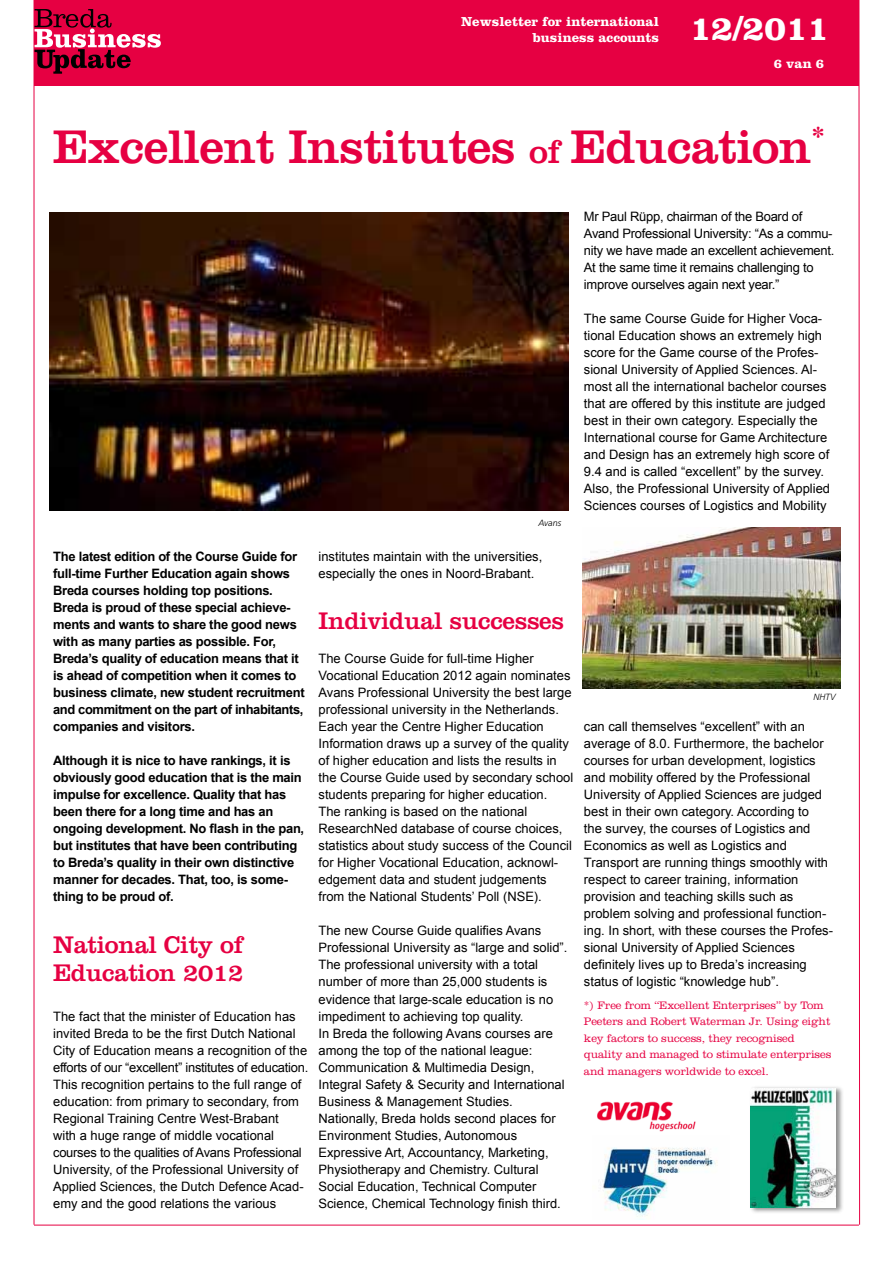
<style>
.page{position:relative;width:893px;height:1263px;background:#fff}
.page>*{position:absolute;margin:0;border:0;box-sizing:border-box;transform-origin:0 0}
.t1{font:48.9px "Clarendon LT Std";letter-spacing:-.01em;color:#e60042}
.t2{font:700 35.25px "Clarendon LT Std";color:#fff}
.t3{font:24.9px/28.3px "Clarendon LT Std";letter-spacing:-.01em;color:#e60042}
.t4{font:700 13.5px/16.5px "Clarendon LT Std";color:#fff;text-align:right}
.t5{font:12.9px/17px "Arial";color:#000}
.t6{font:700 12.9px/17px "Arial";letter-spacing:-.02em;color:#000}
.t7{font:12.9px/17px "Arial";letter-spacing:-.02em;color:#000}
.t8{font:300 11.25px/16.4px "Clarendon LT Std";letter-spacing:-.01em;color:#e60042}
.t9{font:italic 300 9px "Frutiger LT Std";color:#000}
.s1{font-size:33.9px}
</style>
<div class="page">
<svg style="left:858px;top:0;width:2px;height:1225px;background:#f280a0"></svg>
<hr style="left:34px;top:0;width:1px;height:1225px;background:#e60042">
<hr style="left:34px;top:1225px;width:825px;height:1px;background:#e60042">
<div style="left:34px;top:0;width:638px;height:85px;background:#e60042"></div>
<div style="left:592px;top:0;width:267px;height:85px;background:#e60042"></div>
<svg style="left:35px;top:9px;width:126px;height:65px"></svg>
<img style="left:50px;top:213px;width:519px;height:297px">
<img style="left:583px;top:527px;width:258px;height:162px">
<img style="left:597px;top:1101px;width:99px;height:31px">
<img style="left:602px;top:1147px;width:116px;height:70px">
<div style="left:749px;top:1085px;width:95px;height:129px;background:#000;opacity:.45"></div>
<img style="left:750px;top:1088px;width:86px;height:120px">
<p class="t4" style="left:461px;top:13px;width:200px">Newsletter for international business accounts</p>
<h2 class="t2" style="left:690px;top:7px;width:141px">12/2011</h2>
<p class="t4" style="left:774px;top:55px;width:52px">6 van 6</p>
<h1 class="t1" style="left:53px;top:118px;width:774px">Excellent Institutes <span class="s1">of</span> Education<sup>*</sup></h1>
<p class="t6" style="left:53px;top:549px;width:253px">The latest edition of the Course Guide for full-time Further Education again shows Breda courses holding top positions.<br>Breda is proud of these special achieve&shy;ments and wants to share the good news with as many parties as possible. For, Breda’s quality of education means that it is ahead of competition when it comes to business climate, new student recruitment and commitment on the part of inhabitants, companies and visitors.</p>
<p class="t6" style="left:53px;top:753px;width:253px">Although it is nice to have rankings, it is obviously good education that is the main impulse for excellence. Quality that has been there for a long time and has an ongoing development. No flash in the pan, but institutes that have been contributing to Breda’s quality in their own distinctive manner for decades. That, too, is some&shy;thing to be proud of.</p>
<h3 class="t3" style="left:53px;top:930px;width:192px">National City of<br>Education 2012</h3>
<p class="t5" style="left:53px;top:1008px;width:257px">The fact that the minister of Education has invited Breda to be the first Dutch National City of Education means a recognition of the efforts of our “excellent” institutes of education.<br>This recognition pertains to the full range of education: from primary to secondary, from Regional Training Centre West-Brabant<br>with a huge range of middle vocational courses to the qualities of Avans Professional University, of the Professional University of Applied Sciences, the Dutch Defence Acad&shy;emy and the good relations the various</p>
<p class="t9" style="left:538px;top:517px;width:24px">Avans</p>
<p class="t5" style="left:319px;top:548px;width:225px">institutes maintain with the universities, especially the ones in Noord-Brabant.</p>
<h3 class="t3" style="left:319px;top:607px;width:247px">Individual successes</h3>
<p class="t5" style="left:319px;top:650px;width:256px">The Course Guide for full-time Higher Vocational Education 2012 again nominates Avans Professional University the best large professional university in the Netherlands.<br>Each year the Centre Higher Education Information draws up a survey of the quality of higher education and lists the results in the Course Guide used by secondary school students preparing for higher education.<br>The ranking is based on the national ResearchNed database of course choices, statistics about study success of the Council for Higher Vocational Education, acknowl&shy;edgement data and student judgements from the National Students’ Poll (NSE).</p>
<p class="t5" style="left:319px;top:922px;width:250px">The new Course Guide qualifies Avans Professional University as “large and solid”.<br>The professional university with a total number of more than 25,000 students is evidence that large-scale education is no impediment to achieving top quality.<br>In Breda the following Avans courses are among the top of the national league:<br>Communication &amp; Multimedia Design, Integral Safety &amp; Security and International Business &amp; Management Studies.<br>Nationally, Breda holds second places for Environment Studies, Autonomous Expressive Art, Accountancy, Marketing, Physiotherapy and Chemistry. Cultural Social Education, Technical Computer Science, Chemical Technology finish third.</p>
<p class="t7" style="left:584px;top:208px;width:252px">Mr Paul Rüpp, chairman of the Board of Avand Professional University: “As a commu&shy;nity we have made an excellent achievement.<br>At the same time it remains challenging to improve ourselves again next year.”</p>
<p class="t5" style="left:584px;top:310px;width:248px">The same Course Guide for Higher Voca&shy;tional Education shows an extremely high score for the Game course of the Profes&shy;sional University of Applied Sciences. Al&shy;most all the international bachelor courses that are offered by this institute are judged best in their own category. Especially the International course for Game Architecture and Design has an extremely high score of 9.4 and is called “excellent” by the survey.<br>Also, the Professional University of Applied Sciences courses of Logistics and Mobility</p>
<p class="t9" style="left:814px;top:692px;width:24px">NHTV</p>
<p class="t5" style="left:584px;top:718px;width:251px">can call themselves “excellent” with an average of 8.0. Furthermore, the bachelor courses for urban development, logistics and mobility offered by the Professional University of Applied Sciences are judged best in their own category. According to<br>the survey, the courses of Logistics and Economics as well as Logistics and Transport are running things smoothly with respect to career training, information provision and teaching skills such as problem solving and professional function&shy;ing. In short, with these courses the Profes&shy;sional University of Applied Sciences definitely lives up to Breda’s increasing status of logistic “knowledge hub”.</p>
<p class="t8" style="left:584px;top:997px;width:249px">*) Free from “Excellent Enterprises” by Tom Peeters and Robert Waterman Jr. Using eight key factors to success, they recognised quality and managed to stimulate enterprises and managers worldwide to excel.</p>
</div>
